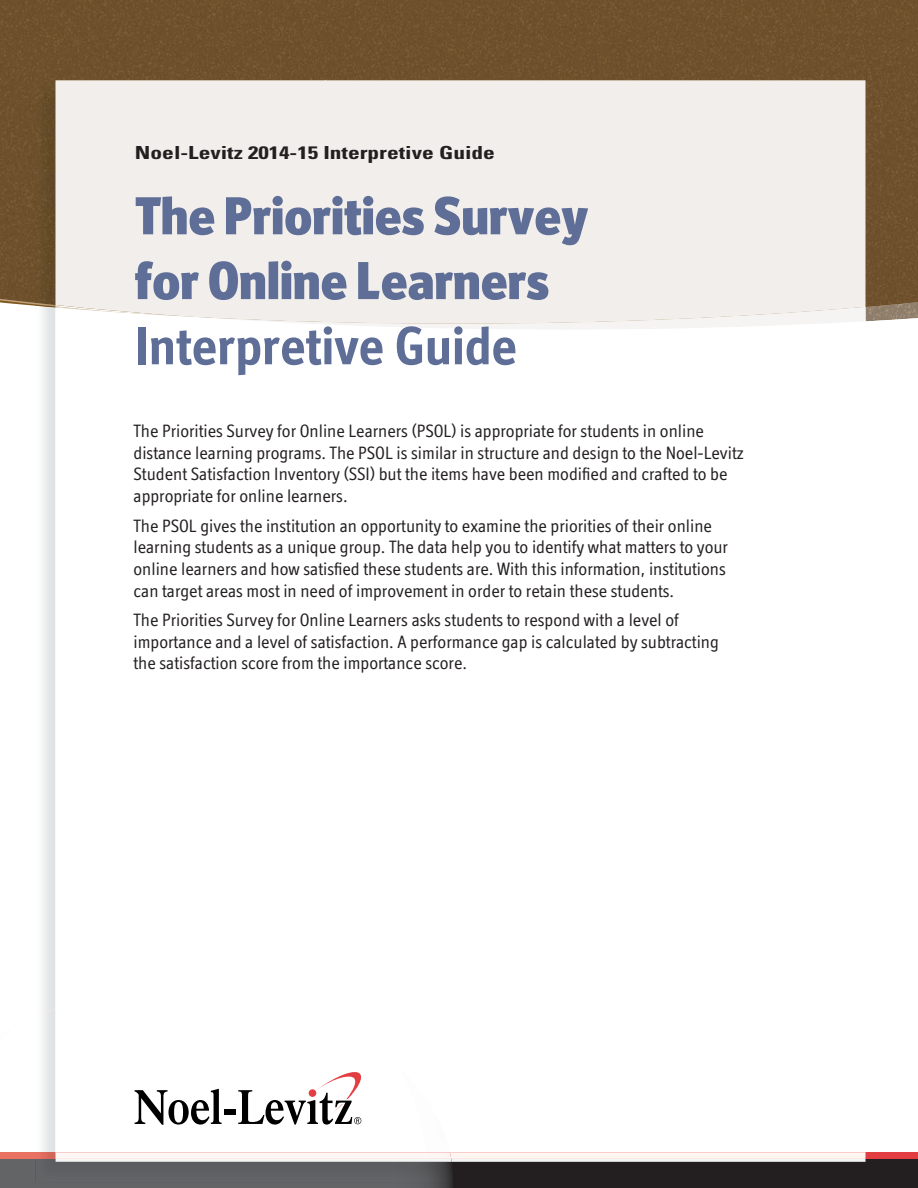
<style>
.page{position:relative;width:918px;height:1188px;background:#fff}
.page>*{position:absolute;margin:0;border:0;box-sizing:border-box;transform-origin:0 0}
.t1{font:900 54px/64.8px "Officina Display ITC";color:#5e6e96}
.t2{font:700 54px "Officina Display ITC";color:#5e6e96}
.t3{font:18px/21.6px "Officina Display ITC";color:#231f20}
.t4{font:700 condensed 18px "Univers";color:#231f20;scale:1.3 1}
</style>
<div class="page">
<div style="left:0;top:0;width:55px;height:304px;background:#6e502c"></div>
<div style="left:0;top:1159px;width:918px;height:29px;background:#231f20"></div>
<div style="left:0;top:1153px;width:918px;height:6px;background:#e23d40"></div>
<div style="left:0;top:1159px;width:452px;height:29px;background:#636466"></div>
<div style="left:0;top:1153px;width:35px;height:6px;background:#e87162"></div>
<img style="left:35px;top:81px;width:20px;height:227px">
<img style="left:35px;top:1009px;width:20px;height:150px">
<div style="left:35px;top:1159px;width:417px;height:23px;background:#5f6062"></div>
<svg style="left:55px;top:0;width:863px;height:329px;background:#ccc1b4"></svg>
<svg style="left:55px;top:1088px;width:395px;height:65px"></svg>
<svg style="left:55px;top:1153px;width:810px;height:9px;background:#f7f0ee"></svg>
<svg style="left:135px;top:1089px;width:87px;height:36px"></svg>
<div style="left:224px;top:1110px;width:11px;height:5px;background:#000"></div>
<svg style="left:238px;top:1072px;width:124px;height:53px"></svg>
<p class="t4" style="left:135px;top:146px;width:278px">Noel-Levitz 2014-15 Interpretive Guide</p>
<h1 class="t1" style="left:135px;top:189px;width:455px">The Priorities Survey for Online Learners</h1>
<h1 class="t2" style="left:135px;top:326px;width:383px">Interpretive Guide</h1>
<p class="t3" style="left:134px;top:422px;width:612px">The Priorities Survey for Online Learners (PSOL) is appropriate for students in online distance learning programs. The PSOL is similar in structure and design to the Noel-Levitz Student Satisfaction Inventory (SSI) but the items have been modified and crafted to be appropriate for online learners.</p>
<p class="t3" style="left:134px;top:517px;width:596px">The PSOL gives the institution an opportunity to examine the priorities of their online learning students as a unique group. The data help you to identify what matters to your online learners and how satisfied these students are. With this information, institutions can target areas most in need of improvement in order to retain these students.</p>
<p class="t3" style="left:134px;top:611px;width:587px">The Priorities Survey for Online Learners asks students to respond with a level of importance and a level of satisfaction. A performance gap is calculated by subtracting the satisfaction score from the importance score.</p>
</div>
